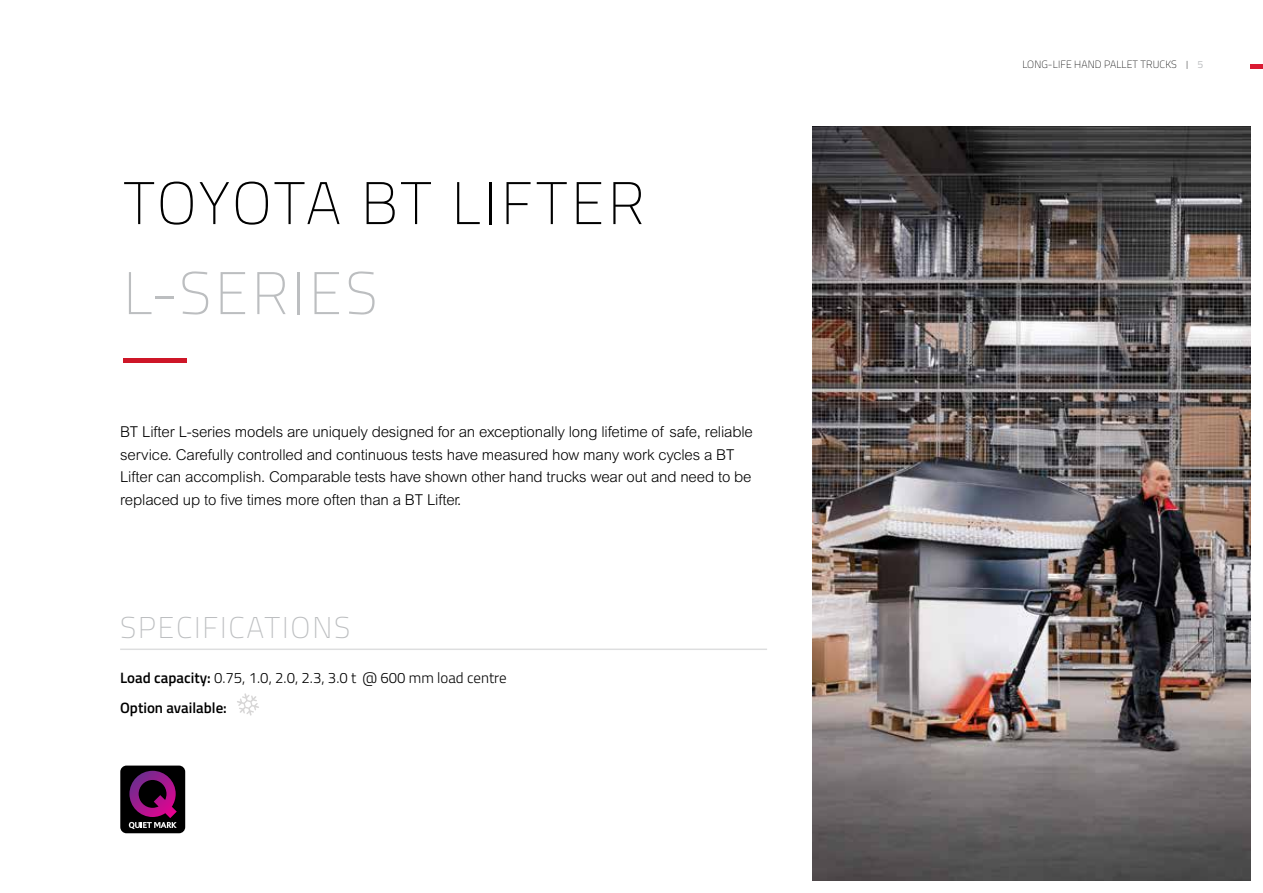
<style>
.page{position:relative;width:1263px;height:893px;background:#fff}
.page>*{position:absolute;margin:0;border:0;box-sizing:border-box;transform-origin:0 0}
.t1{font:100 60px "Titillium";letter-spacing:.035em;color:#000}
.t2{font:100 60px "Titillium";letter-spacing:.06em;color:#bcbec0}
.t3{font:100 30px "Titillium";letter-spacing:.06em;color:#bcbec0}
.t4{font:300 15px/22.5px "Arial MT Std";letter-spacing:-.01em;color:#000}
.t5{font:300 15px/30px "Titillium";color:#000}
.t6{font:100 10.5px "Titillium Web";letter-spacing:.01em;color:#000}
.t7{font:10.5px "Titillium";color:#bcbec0}
.s1{font-weight:600}
.s2{font-size:8.4px}
</style>
<div class="page">
<div style="left:1250px;top:64px;width:13px;height:5px;background:#da1a32"></div>
<img style="left:812px;top:126px;width:438px;height:754px">
<hr style="left:120px;top:648px;width:647px;height:2px;background:#bcbec0">
<hr style="left:123px;top:358px;width:64px;height:4px;background:#ce1628">
<svg style="left:237px;top:693px;width:22px;height:23px"></svg>
<div style="left:120px;top:766px;width:65px;height:67px;background:#000;border-radius:6px"></div>
<svg style="left:129px;top:771px;width:48px;height:58px"></svg>
<h1 class="t1" style="left:123px;top:160px;width:523px">TOYOTA BT LIFTER</h1>
<h1 class="t2" style="left:123px;top:250px;width:256px">L-SERIES</h1>
<p class="t4" style="left:120px;top:421px;width:634px">BT Lifter L-series models are uniquely designed for an exceptionally long lifetime of safe, reliable service. Carefully controlled and continuous tests have measured how many work cycles a BT Lifter can accomplish. Comparable tests have shown other hand trucks wear out and need to be replaced up to five times more often than a BT Lifter.</p>
<h2 class="t3" style="left:120px;top:606px;width:231px">SPECIFICATIONS</h2>
<p class="t5" style="left:120px;top:662px;width:388px"><span class="s1">Load capacity:</span> 0.75, 1.0, 2.0, 2.3, 3.0 t @ 600 mm load centre<br><span class="s1">Option available:</span></p>
<p class="t6" style="left:1022px;top:57px;width:167px">LONG-LIFE HAND PALLET TRUCKS <span class="s2">|</span></p>
<p class="t7" style="left:1197px;top:57px;width:7px">5</p>
</div>
